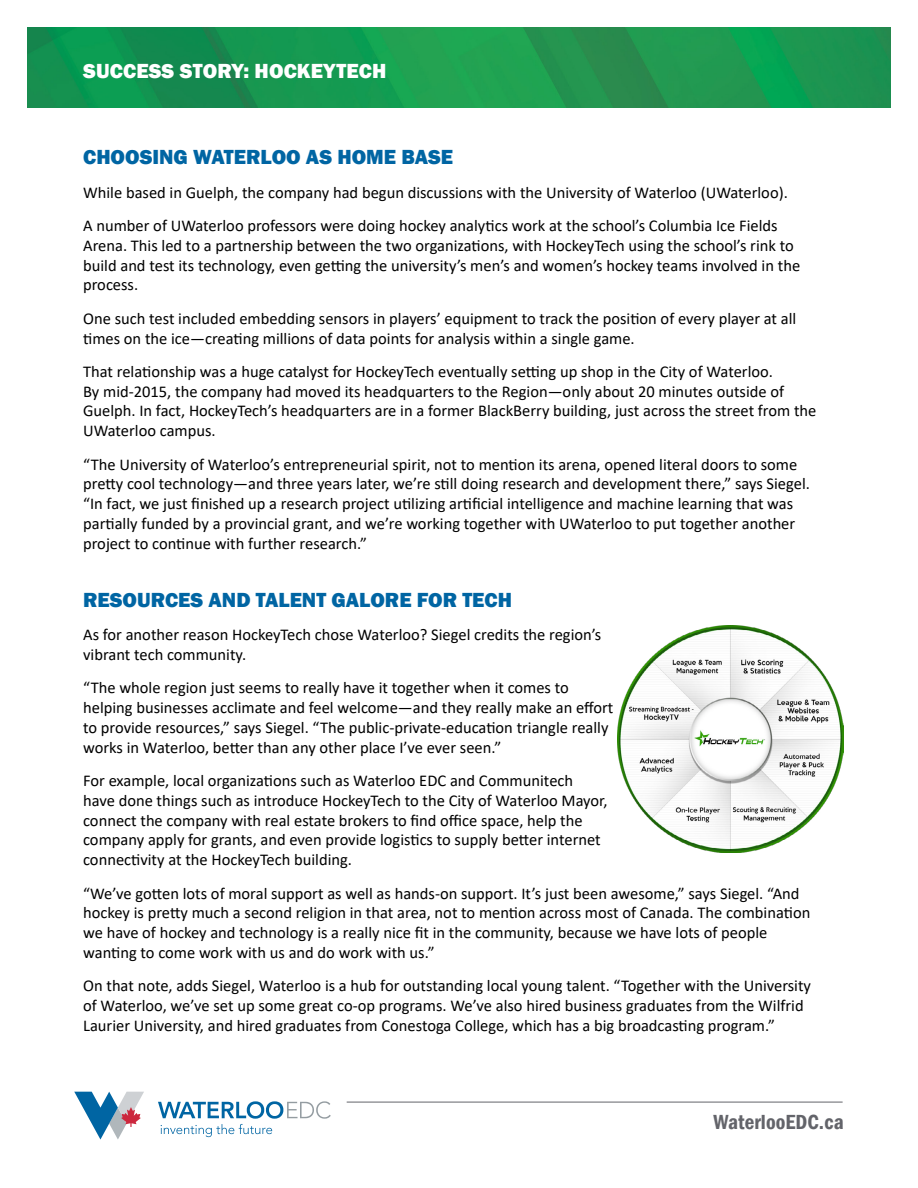
<style>
.page{position:relative;width:918px;height:1188px;background:#fff}
.page>*{position:absolute;margin:0;border:0;box-sizing:border-box;transform-origin:0 0}
.t1{font:800 21px "Franklin Gothic";color:#0065a3}
.t2{font:800 21px "Franklin Gothic";letter-spacing:.005em;color:#fff}
.t3{font:600 condensed 21px "Franklin Gothic";letter-spacing:.005em;color:#63646a}
.t4{font:16.5px/19.8px "Calibri";color:#000}
</style>
<div class="page">
<img style="left:27px;top:27px;width:864px;height:81px">
<svg style="left:158px;top:1101px;width:173px;height:36px"></svg>
<svg style="left:74px;top:1092px;width:70px;height:48px"></svg>
<hr style="left:347px;top:1102px;width:496px;height:1px;background:#63646a">
<img style="left:617px;top:626px;width:227px;height:226px">
<p class="t2" style="left:83px;top:58px;width:305px">SUCCESS STORY: HOCKEYTECH</p>
<p class="t1" style="left:83px;top:144px;width:372px">CHOOSING WATERLOO AS HOME BASE</p>
<p class="t4" style="left:83px;top:175px;width:706px;line-height:33.3px">While based in Guelph, the company had begun discussions with the University of Waterloo (UWaterloo).<br>A number of UWaterloo professors were doing hockey analytics work at the school’s Columbia Ice Fields</p>
<p class="t4" style="left:83px;top:235px;width:719px">Arena. This led to a partnership between the two organizations, with HockeyTech using the school’s rink to build and test its technology, even getting the university’s men’s and women’s hockey teams involved in the process.</p>
<p class="t4" style="left:83px;top:308px;width:715px">One such test included embedding sensors in players’ equipment to track the position of every player at all times on the ice—creating millions of data points for analysis within a single game.</p>
<p class="t4" style="left:83px;top:361px;width:735px">That relationship was a huge catalyst for HockeyTech eventually setting up shop in the City of Waterloo.<br>By mid-2015, the company had moved its headquarters to the Region—only about 20 minutes outside of Guelph. In fact, HockeyTech’s headquarters are in a former BlackBerry building, just across the street from the UWaterloo campus.</p>
<p class="t4" style="left:83px;top:454px;width:728px">“The University of Waterloo’s entrepreneurial spirit, not to mention its arena, opened literal doors to some pretty cool technology—and three years later, we’re still doing research and development there,” says Siegel. “In fact, we just finished up a research project utilizing artificial intelligence and machine learning that was partially funded by a provincial grant, and we’re working together with UWaterloo to put together another project to continue with further research.”</p>
<p class="t1" style="left:83px;top:586px;width:430px">RESOURCES AND TALENT GALORE FOR TECH</p>
<p class="t4" style="left:83px;top:624px;width:520px">As for another reason HockeyTech chose Waterloo? Siegel credits the region’s vibrant tech community.</p>
<p class="t4" style="left:83px;top:678px;width:532px">“The whole region just seems to really have it together when it comes to helping businesses acclimate and feel welcome—and they really make an effort to provide resources,” says Siegel. “The public-private-education triangle really works in Waterloo, better than any other place I’ve ever seen.”</p>
<p class="t4" style="left:83px;top:770px;width:526px">For example, local organizations such as Waterloo EDC and Communitech have done things such as introduce HockeyTech to the City of Waterloo Mayor, connect the company with real estate brokers to find office space, help the company apply for grants, and even provide logistics to supply better internet connectivity at the HockeyTech building.</p>
<p class="t4" style="left:83px;top:883px;width:729px">“We’ve gotten lots of moral support as well as hands-on support. It’s just been awesome,” says Siegel. “And hockey is pretty much a second religion in that area, not to mention across most of Canada. The combination we have of hockey and technology is a really nice fit in the community, because we have lots of people wanting to come work with us and do work with us.”</p>
<p class="t4" style="left:83px;top:975px;width:729px">On that note, adds Siegel, Waterloo is a hub for outstanding local young talent. “Together with the University of Waterloo, we’ve set up some great co-op programs. We’ve also hired business graduates from the Wilfrid<br>Laurier University, and hired graduates from Conestoga College, which has a big broadcasting program.”</p>
<p class="t3" style="left:713px;top:1108px;width:132px">WaterlooEDC.ca</p>
</div>
